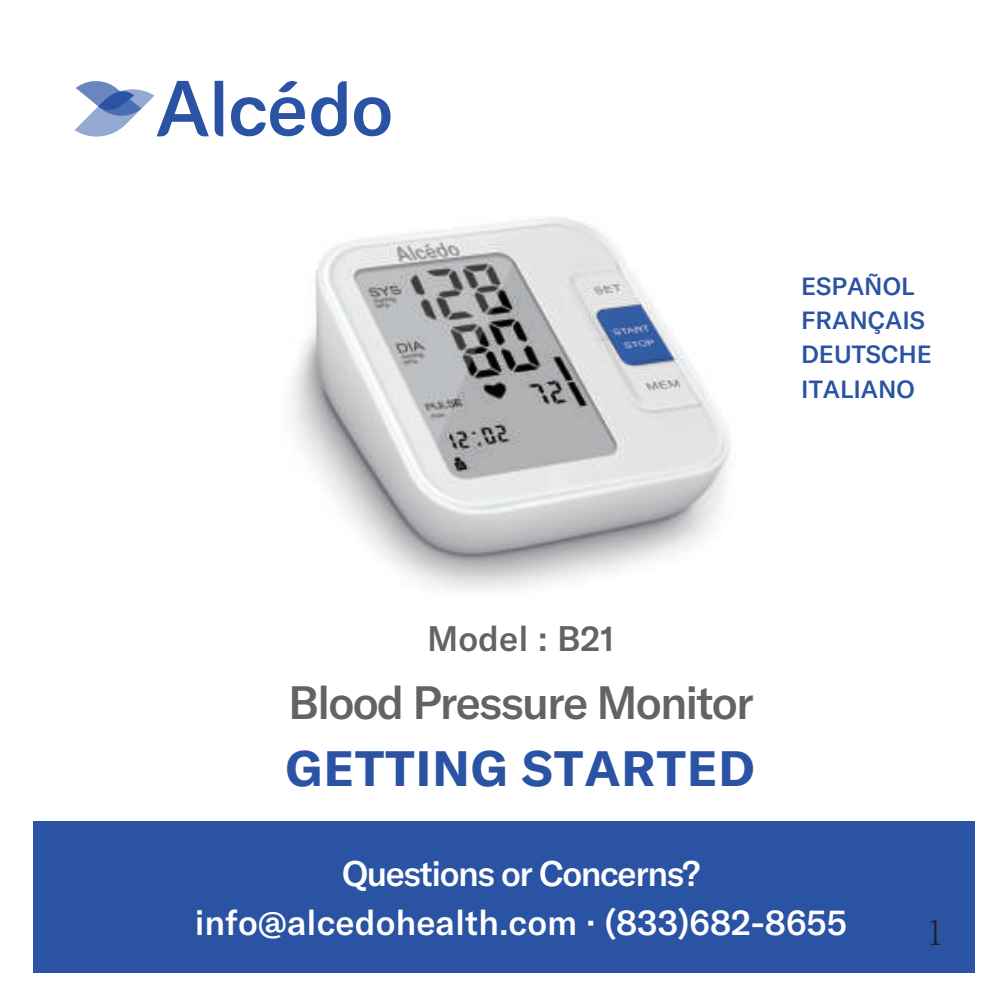
<style>
.page{position:relative;width:1008px;height:1008px;background:#fff}
.page>*{position:absolute;margin:0;border:0;box-sizing:border-box;transform-origin:0 0}
.t1{font:700 49px "GT America";letter-spacing:.025em;color:#2a53a4}
.t2{font:500 46.2px "GT America";letter-spacing:-.04em;color:#636366}
.t3{font:300 42px "Adobe Song Std";color:#231f20}
.t4{font:500 35px/48.6px "GT America";color:#fff;text-align:center}
.t5{font:500 35px "GT America";color:#636366}
.t6{font:500 24.5px/34.3px "GT America";color:#2a53a4}
</style>
<div class="page">
<div style="left:33px;top:821px;width:942px;height:151px;background:#2a53a4"></div>
<img style="left:285px;top:136px;width:446px;height:455px">
<svg style="left:74px;top:81px;width:135px;height:56px"></svg>
<svg style="left:231px;top:81px;width:74px;height:55px"></svg>
<svg style="left:311px;top:81px;width:36px;height:55px"></svg>
<svg style="left:354px;top:97px;width:37px;height:39px"></svg>
<svg style="left:215px;top:81px;width:8px;height:55px"></svg>
<p class="t6" style="left:801px;top:269px;width:132px">ESPAÑOL<br>FRANÇAIS<br>DEUTSCHE<br>ITALIANO</p>
<p class="t5" style="left:427px;top:617px;width:189px">Model : B21</p>
<h2 class="t2" style="left:288px;top:675px;width:467px">Blood Pressure Monitor</h2>
<h1 class="t1" style="left:286px;top:738px;width:470px">GETTING STARTED</h1>
<p class="t4" style="left:195px;top:849px;width:654px">Questions or Concerns? info@alcedohealth.com · (833)682-8655</p>
<p class="t3" style="left:925px;top:907px;width:21px">1</p>
</div>
